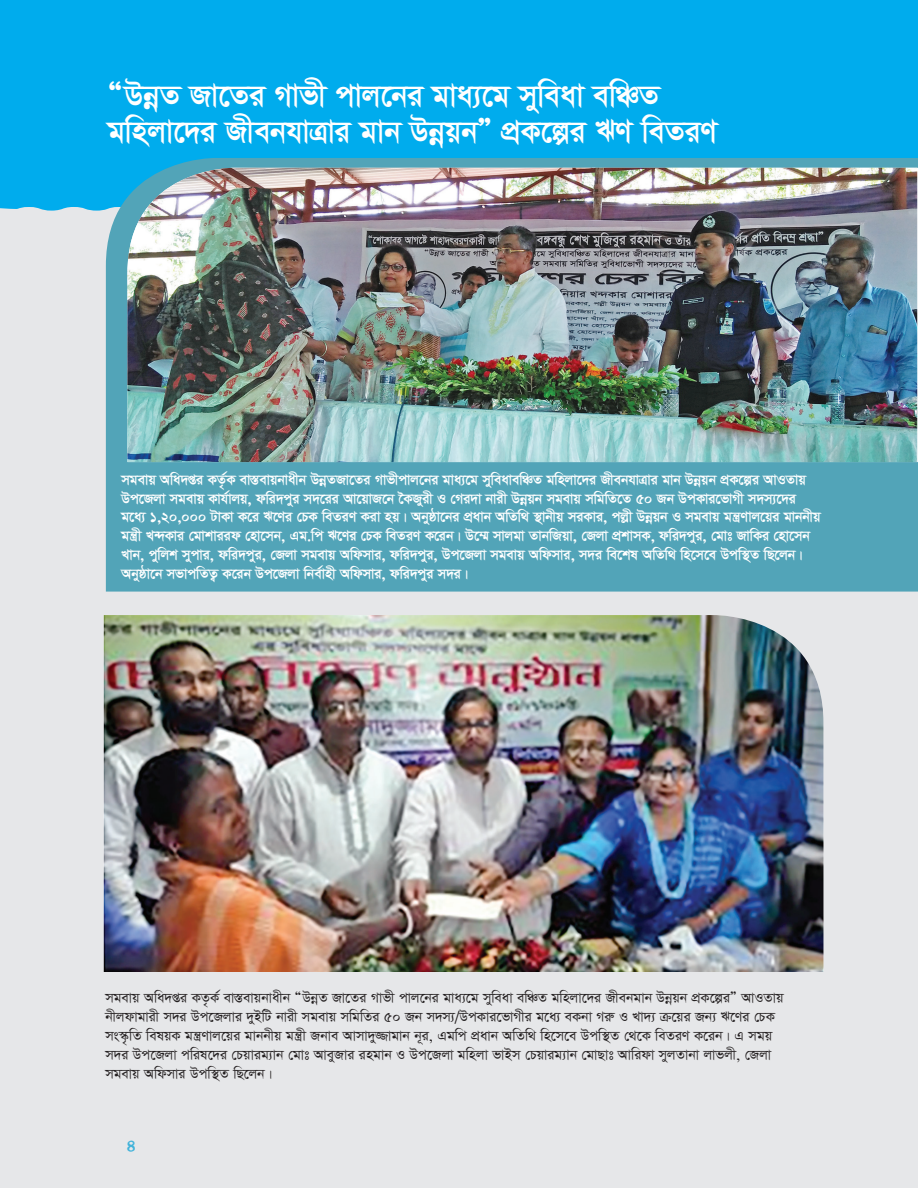
<style>
.page{position:relative;width:918px;height:1188px;background:#fff}
.page>*{position:absolute;margin:0;border:0;box-sizing:border-box;transform-origin:0 0}
.t1{font:700 36px/36px "Sutonny MJ";color:#fff}
.t2{font:700 19.8px "Sutonny MJ";color:#42b3da}
.t3{font:700 16.5px/18.8px "Sutonny MJ";color:#fff}
.t4{font:16.5px/18.9px "Sutonny MJ";color:#231f20}
</style>
<div class="page">
<div style="left:0;top:128px;width:918px;height:1060px;background:#e6e7e9"></div>
<div style="left:0;top:0;width:918px;height:211px;background:#00aced"></div>
<div style="left:106px;top:158px;width:812px;height:434px;background:#52a4b8"></div>
<img style="left:127px;top:168px;width:790px;height:294px">
<img style="left:104px;top:615px;width:720px;height:357px">
<p class="t1" style="left:108px;top:79px;width:610px">ÒDBŒZ RV‡ZI MVFX CVJ‡BI GVA¨‡G MYWEAV EWÂZ<br>GWNJV‡`I RXEBHVÎVI GVB DBŒQBÓ CÖK‡ÍI FY WEZIY</p>
<p class="t3" style="left:122px;top:471px;width:701px">MGEVQ AWA`ßI KZ…©K EV¯ÍEVQBVAXB DBŒZRV‡ZI MVFXCVJ‡BI GVA¨‡G MYWEAVEWÂZ GWNJV‡`I RXEBHVÎVI GVB DBŒQB CÖK‡ÍI AVIZVQ DC‡RJV MGEVQ KVH©VJQ, DWI`CYI M`‡II AV‡QVR‡B ‰KRYIX I †MI`V BVIX DBŒQB MGEVQ MWGWZ‡Z 50 RB DCKVI‡FVMX M`M¨‡`I G‡A¨ 1,20,000 UVKV K‡I F‡YI †PK WEZIY KIV NQ| ABYÔV‡BI CÖAVB AWZW_ ¯’VBXQ MIKVI, CJØX DBŒQB I MGEVQ GŠ¿YVJ‡QI GVBBXQ GŠ¿X L›`KVI †GVKVIID †NV‡MB, GG.WC F‡YI †PK WEZIY K‡IB| D‡¤§ MVJGV ZVBWRQV, †RJV CÖKVMK, DWI`CYI, †GVT RVWKI †NV‡MB LVB, CYWJK MYCVI, DWI`CYI, †RJV MGEVQ AWDMVI, DWI`CYI, DC‡RJV MGEVQ AWDMVI, M`I WE‡KL AWZW_ WN‡M‡E DCW¯’Z WQ‡JB| ABYÔV‡B MFVCWZZ¡ K‡IB DC‡RJV WBE©VNX AWDMVI, DWI`CYI M`I|</p>
<p class="t4" style="left:105px;top:989px;width:680px">MGEVQ AWA`ßI KZ…K© EV¯ÍEVQBVAXB ÒDBŒZ RV‡ZI MVFX CVJ‡BI GVA¨‡G MYWEAV EWÂZ GWNJV‡`I RXEBGVB DBŒQB CÖK‡ÍIÓ AVIZVQ BXJDVGVIX M`I DC‡RJVI `YBWU BVIX MGEVQ MWGWZI 50 RB M`M¨/DCKVI‡FVMXI G‡A¨ EKBV MIÆ I LV`¨ Μ‡QI RB¨ F‡YI †PK MS¯‹…WZ WELQK GŠ¿YVJ‡QI GVBBXQ GŠ¿X RBVE AVMV`Y¾VGVB B~I, GGWC CÖAVB AWZW_ WN‡M‡E DCW¯’Z †_‡K WEZIY K‡IB| G MGQ M`I DC‡RJV CWIL‡`I †PQVIG¨VB †GVT AVEYRVI INGVB I DC‡RJV GWNJV FVBM †PQVIG¨VB †GVQVT AVWIDV MYJZVBV JVFJX, †RJV MGEVQ AWDMVI DCW¯’Z WQ‡JB|</p>
<p class="t2" style="left:127px;top:1135px;width:11px">4</p>
</div>
